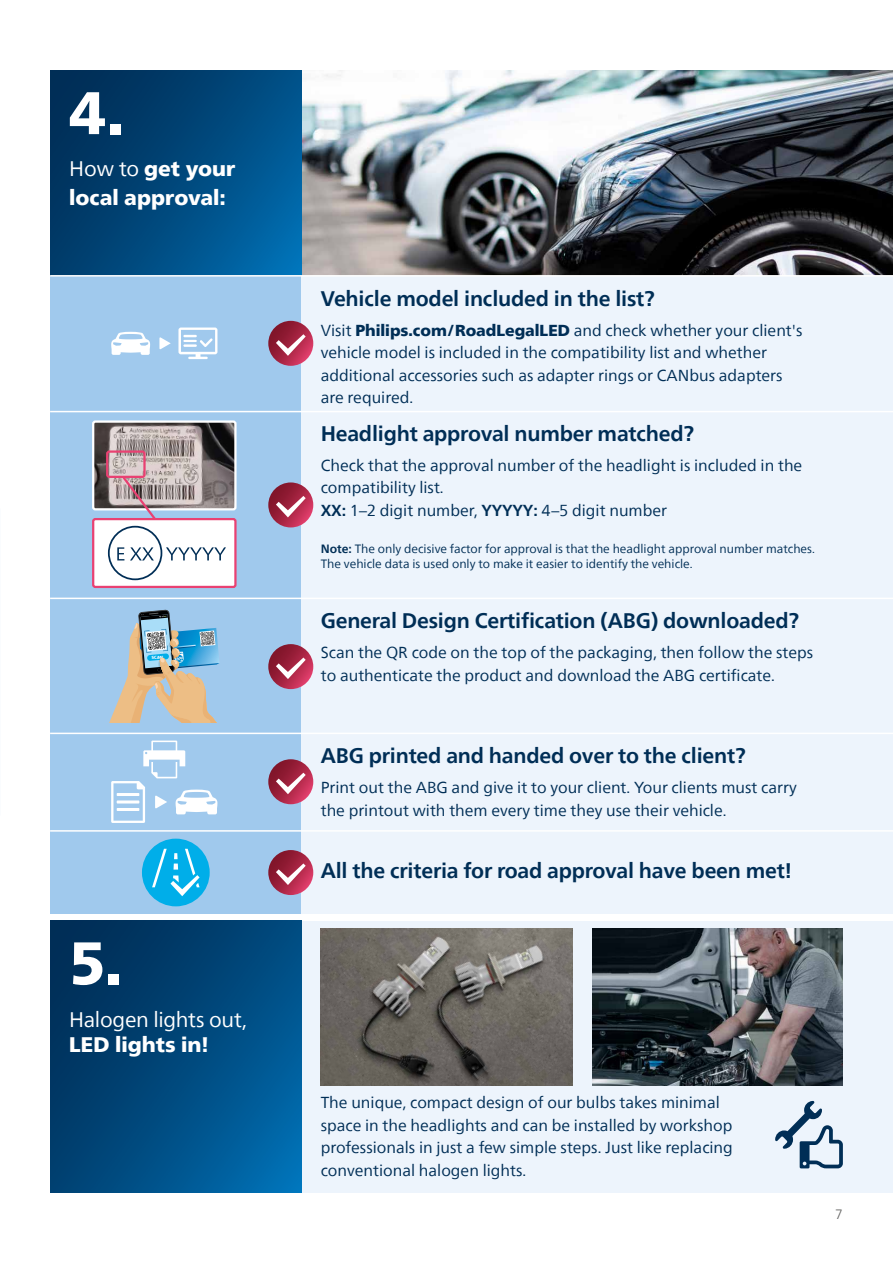
<style>
.page{position:relative;width:893px;height:1263px;background:#fff}
.page>*{position:absolute;margin:0;border:0;box-sizing:border-box;transform-origin:0 0}
.t1{font:900 60px "Neue Frutiger World";color:#fff}
.t2{font:700 21px "Neue Frutiger World";letter-spacing:-.01em;color:#002e56}
.t3{font:900 21px/28.8px "Neue Frutiger World";color:#fff}
.t4{font:21px "Neue Frutiger World";letter-spacing:-.015em;color:#fff}
.t5{font:15.9px/22.5px "Neue Frutiger World";color:#002e56}
.t6{font:300 13.5px "Neue Frutiger World";color:#636362}
.t7{font:12px/15px "Neue Frutiger World";color:#002e56}
.t8{font:900 4.2px "Neue Frutiger World";color:#fff}
.s1{font-weight:400}
.s2{font-weight:900}
.s3{font-weight:700}
</style>
<div class="page">
<div style="left:50px;top:276px;width:252px;height:637px;background:#a0c9ed"></div>
<div style="left:302px;top:276px;width:591px;height:637px;background:#edf4fc"></div>
<img style="left:302px;top:71px;width:591px;height:204px">
<svg style="left:50px;top:71px;width:252px;height:204px;background:#00477a"></svg>
<div style="left:302px;top:921px;width:591px;height:271px;background:#edf4fc"></div>
<hr style="left:50px;top:275px;width:843px;height:2px;background:#fff">
<hr style="left:50px;top:598px;width:843px;height:1px;background:#fff">
<hr style="left:50px;top:733px;width:843px;height:1px;background:#fff">
<hr style="left:50px;top:830px;width:843px;height:2px;background:#fff">
<svg style="left:109px;top:610px;width:110px;height:112px"></svg>
<img style="left:95px;top:423px;width:139px;height:84px">
<div style="left:92px;top:420px;width:145px;height:90px;border:2px solid #fff;border-radius:2px"></div>
<div style="left:106px;top:450px;width:40px;height:28px;border:2px solid #e94172;border-radius:2px"></div>
<svg style="left:120px;top:474px;width:38px;height:44px;background:#b19ea8"></svg>
<hr style="left:50px;top:411px;width:843px;height:1px;background:#fff">
<svg style="left:268px;top:644px;width:45px;height:45px"></svg>
<svg style="left:276px;top:657px;width:30px;height:22px"></svg>
<svg style="left:268px;top:759px;width:45px;height:45px"></svg>
<svg style="left:276px;top:773px;width:30px;height:21px"></svg>
<svg style="left:268px;top:850px;width:45px;height:45px"></svg>
<svg style="left:276px;top:863px;width:30px;height:22px"></svg>
<svg style="left:268px;top:482px;width:45px;height:45px"></svg>
<svg style="left:276px;top:496px;width:30px;height:21px"></svg>
<svg style="left:268px;top:321px;width:45px;height:45px"></svg>
<svg style="left:276px;top:334px;width:30px;height:22px"></svg>
<img style="left:592px;top:928px;width:251px;height:158px">
<img style="left:321px;top:928px;width:251px;height:158px">
<svg style="left:50px;top:921px;width:252px;height:271px;background:#00487b"></svg>
<svg style="left:775px;top:1101px;width:68px;height:67px"></svg>
<div style="left:93px;top:519px;width:142px;height:68px;background:#fff;border-radius:2px"></div>
<div style="left:92px;top:518px;width:145px;height:70px;border:2px solid #e94172;border-radius:2px"></div>
<svg style="left:117px;top:547px;width:37px;height:13px"></svg>
<svg style="left:166px;top:547px;width:60px;height:13px"></svg>
<div style="left:108px;top:526px;width:54px;height:54px;border:2px solid #002e56;border-radius:50%"></div>
<svg style="left:111px;top:740px;width:107px;height:83px"></svg>
<svg style="left:111px;top:332px;width:39px;height:23px"></svg>
<svg style="left:159px;top:337px;width:12px;height:12px"></svg>
<svg style="left:178px;top:327px;width:39px;height:32px"></svg>
<div style="left:142px;top:839px;width:68px;height:67px;background:#00aee9;border-radius:50%"></div>
<svg style="left:152px;top:849px;width:48px;height:47px"></svg>
<h1 class="t1" style="left:69px;top:78px;width:56px">4.</h1>
<h2 class="t3" style="left:69px;top:155px;width:168px"><span class="s1">How to</span> get your local approval:</h2>
<p class="t8" style="left:151px;top:655px;width:13px;rotate:-5deg">SCAN</p>
<h1 class="t1" style="left:69px;top:928px;width:54px">5.</h1>
<h2 class="t4" style="left:69px;top:1003px;width:179px">Halogen lights out,</h2>
<h2 class="t3" style="left:69px;top:1030px;width:141px">LED lights in!</h2>
<h2 class="t2" style="left:321px;top:280px;width:335px">Vehicle model included in the list?</h2>
<p class="t5" style="left:321px;top:319px;width:483px">Visit <span class="s2">Philips.com/RoadLegalLED</span> and check whether your client's vehicle model is included in the compatibility list and whether additional accessories such as adapter rings or CANbus adapters are required.</p>
<h2 class="t2" style="left:321px;top:415px;width:375px">Headlight approval number matched?</h2>
<p class="t5" style="left:321px;top:454px;width:483px">Check that the approval number of the headlight is included in the compatibility list.<br><span class="s3">XX:</span> 1–2 digit number, <span class="s3">YYYYY:</span> 4–5 digit number</p>
<p class="t7" style="left:321px;top:542px;width:496px"><span class="s3">Note:</span> The only decisive factor for approval is that the headlight approval number matches.<br>The vehicle data is used only to make it easier to identify the vehicle.</p>
<h2 class="t2" style="left:321px;top:602px;width:480px">General Design Certification (ABG) downloaded?</h2>
<p class="t5" style="left:321px;top:642px;width:494px">Scan the QR code on the top of the packaging, then follow the steps to authenticate the product and download the ABG certificate.</p>
<h2 class="t2" style="left:321px;top:737px;width:426px">ABG printed and handed over to the client?</h2>
<p class="t5" style="left:321px;top:777px;width:477px">Print out the ABG and give it to your client. Your clients must carry the printout with them every time they use their vehicle.</p>
<h2 class="t2" style="left:321px;top:852px;width:473px">All the criteria for road approval have been met!</h2>
<p class="t5" style="left:321px;top:1092px;width:414px">The unique, compact design of our bulbs takes minimal space in the headlights and can be installed by workshop professionals in just a few simple steps. Just like replacing conventional halogen lights.</p>
<p class="t6" style="left:835px;top:1204px;width:9px">7</p>
</div>
